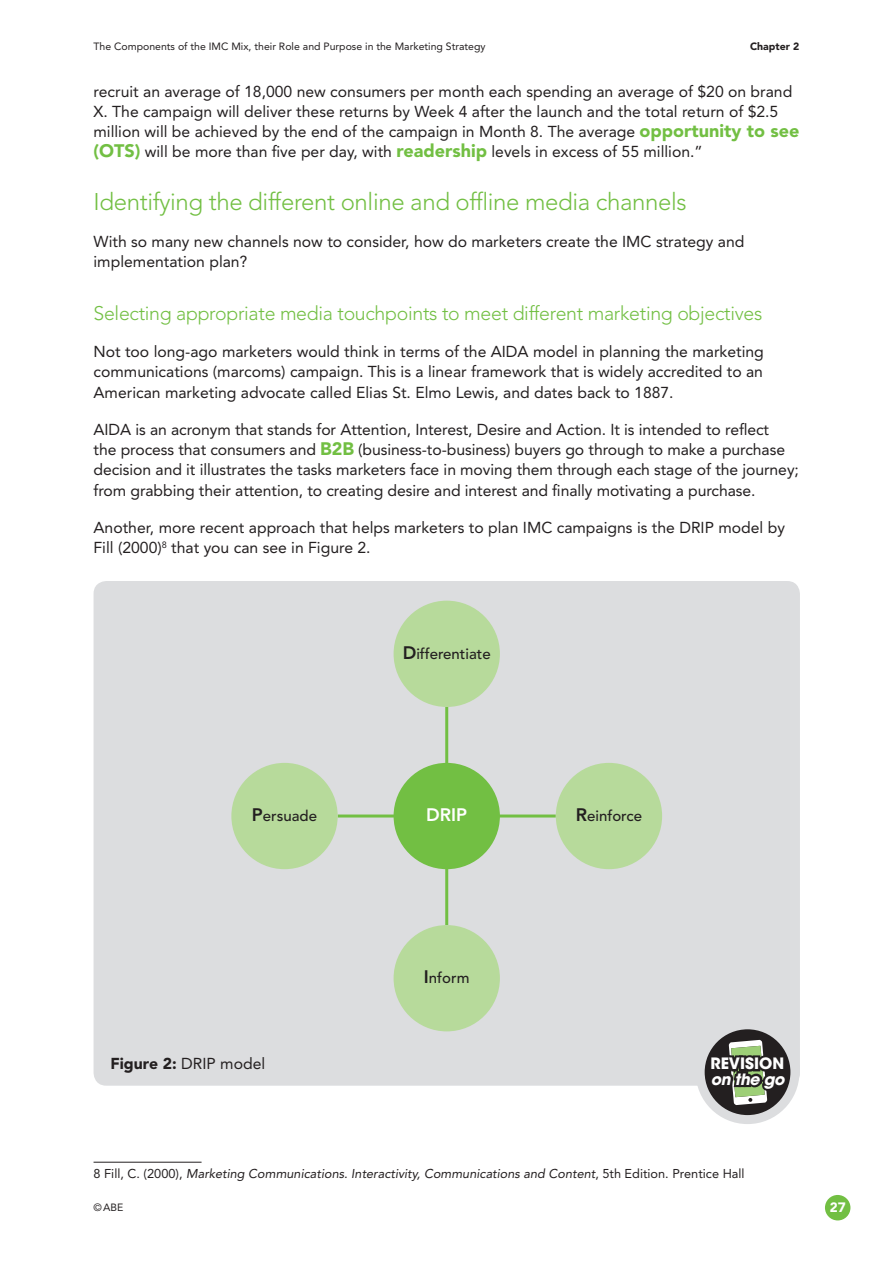
<style>
.page{position:relative;width:893px;height:1263px;background:#fff}
.page>*{position:absolute;margin:0;border:0;box-sizing:border-box;transform-origin:0 0}
.t1{font:300 24px "Avenir LT Std";letter-spacing:-.015em;color:#72bf43}
.t2{font:300 19.5px "Avenir LT Std";letter-spacing:-.015em;color:#72bf43}
.t3{font:800 18px "Avenir LT Std";color:#fff}
.t4{font:15.75px/20.2px "Avenir LT Std";color:#231f20}
.t5{font:700 15.6px "ITC Avant Garde Std";color:#fff}
.t6{font:italic 700 15.6px "ITC Avant Garde Std";letter-spacing:-.02em;color:#fff}
.t7{font:500 15px "Avenir LT Std";color:#231f20}
.t8{font:900 13.5px "Avenir LT Std";color:#fff}
.t9{font:italic 12.75px "Avenir LT Std";color:#231f20}
.t10{font:10.5px "Avenir LT Std";color:#231f20}
.t11{font:900 10.5px "Avenir LT Std";color:#231f20}
.s1{font-weight:900;font-size:18px;color:#72bf43}
.s2{font-weight:800;font-size:18px}
.s3{font-weight:900}
.s4{font-style:normal}
</style>
<div class="page">
<div style="left:825px;top:1195px;width:25px;height:25px;background:#72bf43;border-radius:50%"></div>
<div style="left:94px;top:581px;width:706px;height:505px;background:#dcdddf;border-radius:13px"></div>
<hr style="left:445px;top:707px;width:3px;height:218px;background:#72bf43">
<hr style="left:338px;top:814px;width:218px;height:3px;background:#72bf43">
<div style="left:394px;top:763px;width:106px;height:106px;background:#72bf43;border-radius:50%"></div>
<div style="left:394px;top:601px;width:106px;height:106px;background:#b7da9b;border-radius:50%"></div>
<div style="left:556px;top:763px;width:106px;height:106px;background:#b7da9b;border-radius:50%"></div>
<div style="left:231px;top:763px;width:107px;height:106px;background:#b7da9b;border-radius:50%"></div>
<div style="left:394px;top:925px;width:106px;height:106px;background:#b7da9b;border-radius:50%"></div>
<svg style="left:700px;top:1025px;width:95px;height:94px"></svg>
<div style="left:696px;top:1020px;width:103px;height:104px;border:9px solid #dcdddf;border-radius:50%"></div>
<svg style="left:707px;top:1028px;width:82px;height:77px"></svg>
<hr style="left:94px;top:1162px;width:108px;height:1px;background:#231f20">
<p class="t10" style="left:94px;top:41px;width:394px">The Components of the IMC Mix, their Role and Purpose in the Marketing Strategy</p>
<p class="t11" style="left:750px;top:40px;width:51px">Chapter 2</p>
<p class="t4" style="left:94px;top:81px;width:707px">recruit an average of 18,000 new consumers per month each spending an average of $20 on brand X. The campaign will deliver these returns by Week 4 after the launch and the total return of $2.5 million will be achieved by the end of the campaign in Month 8. The average <span class="s1">opportunity to see (OTS)</span> will be more than five per day, with <span class="s1">readership</span> levels in excess of 55 million.”</p>
<p class="t1" style="left:94px;top:187px;width:595px">Identifying the different online and offline media channels</p>
<p class="t4" style="left:94px;top:232px;width:652px">With so many new channels now to consider, how do marketers create the IMC strategy and implementation plan?</p>
<p class="t2" style="left:94px;top:302px;width:670px">Selecting appropriate media touchpoints to meet different marketing objectives</p>
<p class="t4" style="left:94px;top:342px;width:672px;text-align:justify">Not too long-ago marketers would think in terms of the AIDA model in planning the marketing communications (marcoms) campaign. This is a linear framework that is widely accredited to an American marketing advocate called Elias St. Elmo Lewis, and dates back to 1887.</p>
<p class="t4" style="left:94px;top:419px;width:707px">AIDA is an acronym that stands for Attention, Interest, Desire and Action. It is intended to reflect<br>the process that consumers and <span class="s1">B2B</span> (business-to-business) buyers go through to make a purchase decision and it illustrates the tasks marketers face in moving them through each stage of the journey; from grabbing their attention, to creating desire and interest and finally motivating a purchase.</p>
<p class="t4" style="left:94px;top:517px;width:693px">Another, more recent approach that helps marketers to plan IMC campaigns is the DRIP model by<br>Fill (2000)<sup>8</sup> that you can see in Figure 2.</p>
<p class="t7" style="left:403px;top:645px;width:90px"><span class="s2">D</span>ifferentiate</p>
<p class="t7" style="left:252px;top:807px;width:67px"><span class="s2">P</span>ersuade</p>
<p class="t3" style="left:426px;top:804px;width:43px">DRIP</p>
<p class="t4" style="left:111px;top:1053px;width:156px"><span class="s3">Figure 2:</span> DRIP model</p>
<p class="t7" style="left:424px;top:969px;width:47px"><span class="s2">I</span>nform</p>
<p class="t7" style="left:576px;top:807px;width:68px"><span class="s2">R</span>einforce</p>
<p class="t5" style="left:710px;top:1053px;width:75px">REVISION</p>
<p class="t6" style="left:711px;top:1069px;width:75px">on the go</p>
<p class="t9" style="left:94px;top:1166px;width:653px"><span class="s4">8 Fill, C. (2000),</span> Marketing Communications. Interactivity, Communications and Content<span class="s4">, 5th Edition. Prentice Hall</span></p>
<p class="t10" style="left:94px;top:1202px;width:31px">©ABE</p>
<p class="t8" style="left:830px;top:1199px;width:17px">27</p>
</div>
